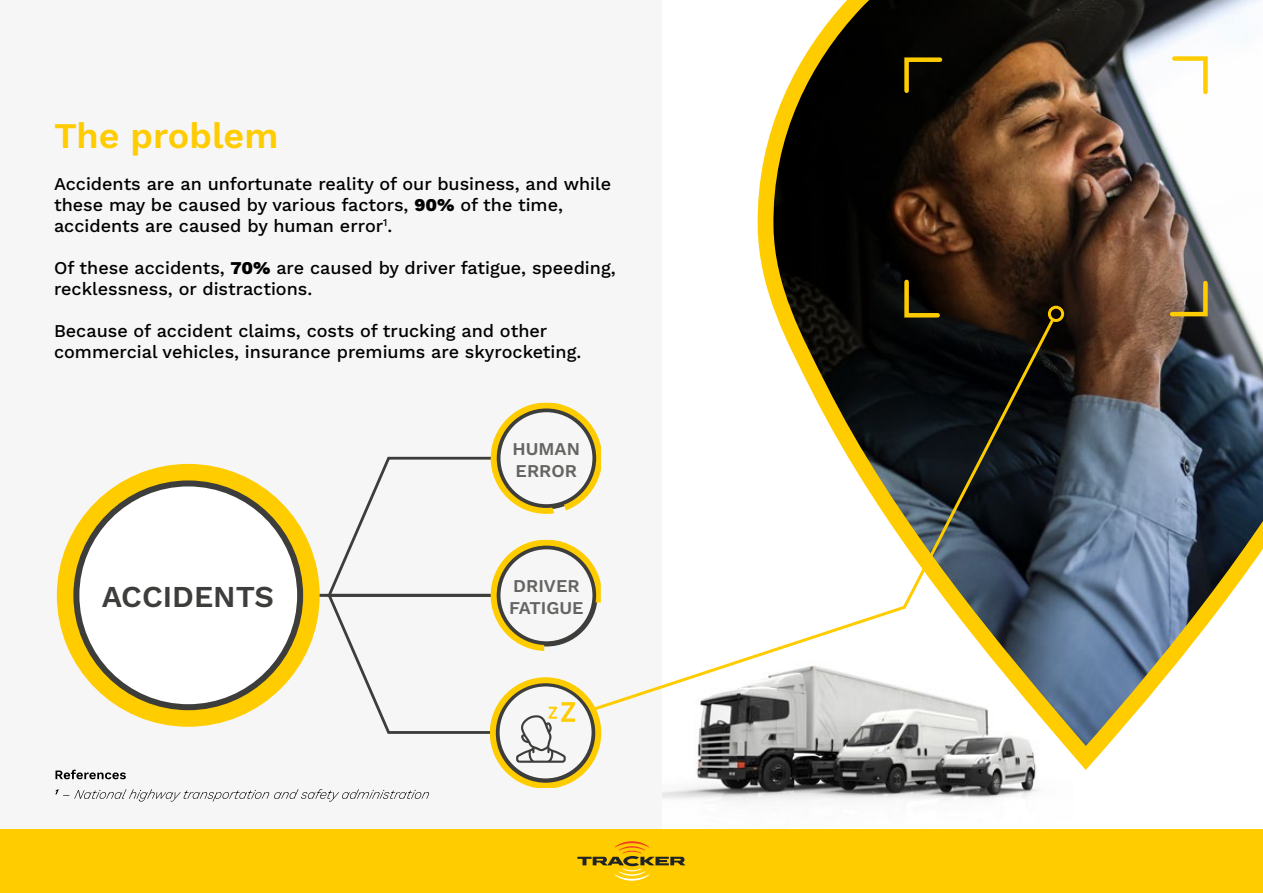
<style>
.page{position:relative;width:1263px;height:893px;background:#fff}
.page>*{position:absolute;margin:0;border:0;box-sizing:border-box;transform-origin:0 0}
.t1{font:600 36px "Work Sans";color:#fc0}
.t2{font:600 30.3px "Work Sans";color:#3d3d3b}
.t3{font:500 18px/21px "Work Sans";color:#000}
.t4{font:600 18px/21.6px "Work Sans";color:#646462}
.s1{font-weight:800}
</style>
<div class="page">
<img style="left:662px;top:714px;width:376px;height:89px">
<div style="left:0;top:0;width:661px;height:829px;background:#f6f6f6"></div>
<img style="left:751px;top:0;width:512px;height:782px">
<svg style="left:1170px;top:54px;width:40px;height:42px"></svg>
<svg style="left:902px;top:277px;width:40px;height:39px;background:#312604"></svg>
<svg style="left:902px;top:55px;width:42px;height:40px;background:#322802"></svg>
<svg style="left:1167px;top:279px;width:43px;height:40px;background:#836e44"></svg>
<div style="left:1048px;top:306px;width:16px;height:16px;border:3px solid #fc0;border-radius:50%"></div>
<svg style="left:601px;top:316px;width:456px;height:398px"></svg>
<svg style="left:55px;top:402px;width:546px;height:399px"></svg>
<div style="left:0;top:829px;width:1263px;height:64px;background:#fc0"></div>
<svg style="left:577px;top:841px;width:108px;height:40px"></svg>
<h1 class="t1" style="left:54px;top:109px;width:226px">The problem</h1>
<p class="t3" style="left:54px;top:173px;width:559px">Accidents are an unfortunate reality of our business, and while these may be caused by various factors, <span class="s1">90%</span> of the time, accidents are caused by human error<sup>1</sup>.</p>
<p class="t3" style="left:54px;top:257px;width:563px">Of these accidents, <span class="s1">70%</span> are caused by driver fatigue, speeding, recklessness, or distractions.</p>
<p class="t3" style="left:54px;top:320px;width:529px">Because of accident claims, costs of trucking and other commercial vehicles, insurance premiums are skyrocketing.</p>
<p class="t4" style="left:512px;top:438px;width:69px">HUMAN<br>ERROR</p>
<h2 class="t2" style="left:102px;top:574px;width:174px">ACCIDENTS</h2>
<p class="t4" style="left:509px;top:575px;width:76px">DRIVER<br>FATIGUE</p>
</div>
